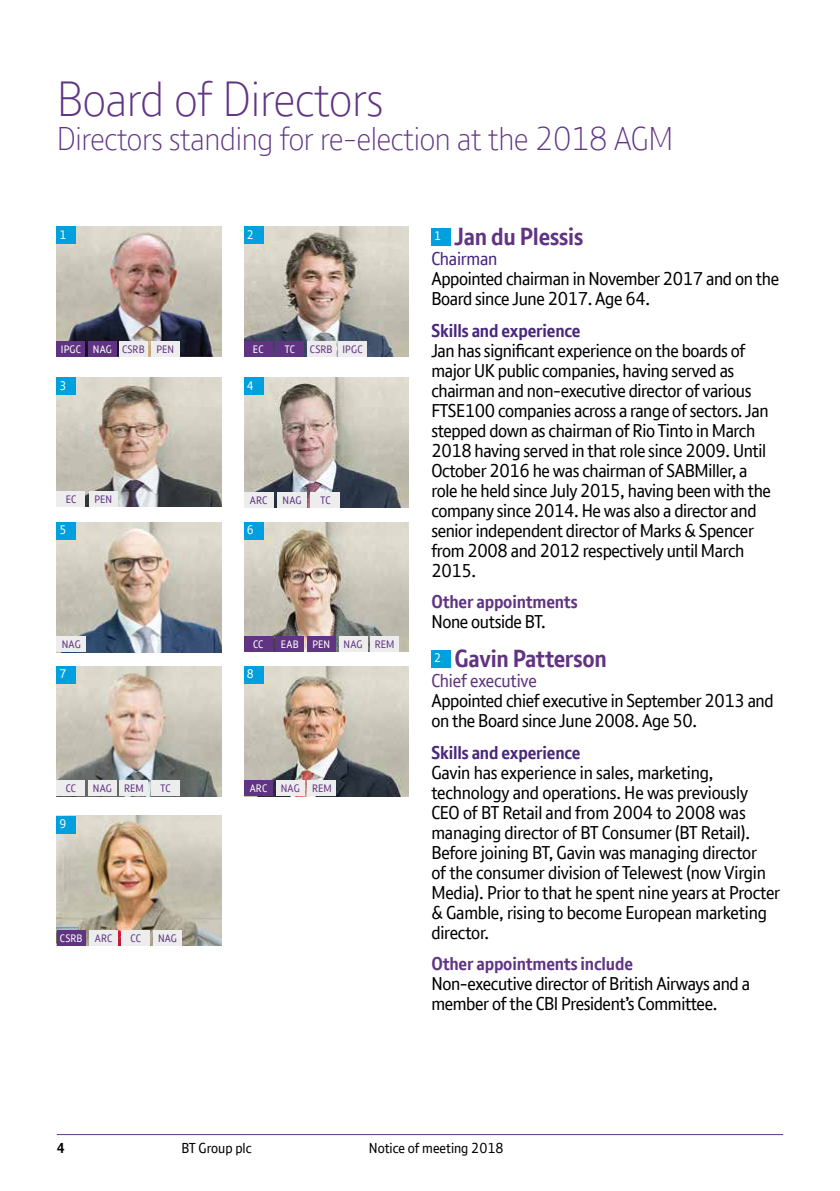
<style>
.page{position:relative;width:840px;height:1191px;background:#fff}
.page>*{position:absolute;margin:0;border:0;box-sizing:border-box;transform-origin:0 0}
.t1{font:300 48px "BT Font";letter-spacing:-.005em;color:#603483}
.t2{font:300 32px "BT Font";letter-spacing:-.01em;color:#603483}
.t3{font:700 24px "BT Font";letter-spacing:-.01em;color:#603483}
.t4{font:18px/20px "BT Font";letter-spacing:-.02em;color:#000}
.t5{font:700 18px "BT Font";letter-spacing:-.01em;color:#603483}
.t6{font:700 18px "BT Font";letter-spacing:-.01em;color:#49267f}
.t7{font:18px "BT Font";letter-spacing:-.01em;color:#603483}
.t8{font:18px "BT Font";letter-spacing:-.01em;color:#49267f}
.t9{font:14px "BT Font";color:#000}
.t10{font:700 14px "BT Font";color:#000}
.t11{font:12px "BT Font";color:#fff}
.t12{font:10.4px "BT Font";letter-spacing:.01em;color:#603483}
.t13{font:10.4px "BT Font";letter-spacing:.01em;color:#fff}
.s1{color:#603483}
</style>
<div class="page">
<hr style="left:57px;top:1134px;width:725px;height:1px;background:#603483">
<img style="left:57px;top:227px;width:164px;height:129px">
<img style="left:244px;top:227px;width:164px;height:129px">
<img style="left:57px;top:377px;width:164px;height:130px">
<div style="left:57px;top:491px;width:28px;height:16px;background:#ededed"></div>
<div style="left:89px;top:491px;width:28px;height:16px;background:#ededed"></div>
<div style="left:244px;top:341px;width:28px;height:15px;background:#603483"></div>
<div style="left:275px;top:341px;width:29px;height:15px;background:#603483"></div>
<div style="left:307px;top:341px;width:28px;height:15px;background:#ededed"></div>
<div style="left:338px;top:341px;width:28px;height:15px;background:#ededed"></div>
<img style="left:244px;top:666px;width:164px;height:130px">
<div style="left:244px;top:780px;width:28px;height:16px;background:#603483"></div>
<div style="left:276px;top:780px;width:28px;height:16px;background:#ededed"></div>
<div style="left:307px;top:780px;width:29px;height:16px;background:#ededed"></div>
<img style="left:57px;top:815px;width:164px;height:130px">
<div style="left:89px;top:929px;width:29px;height:16px;background:#ededed"></div>
<div style="left:57px;top:929px;width:29px;height:16px;background:#603483"></div>
<div style="left:121px;top:929px;width:29px;height:16px;background:#ededed"></div>
<div style="left:153px;top:929px;width:29px;height:16px;background:#ededed"></div>
<div style="left:431px;top:228px;width:19px;height:17px;background:#009fdd"></div>
<div style="left:431px;top:650px;width:19px;height:17px;background:#009fdd"></div>
<img style="left:57px;top:522px;width:164px;height:130px">
<div style="left:57px;top:636px;width:29px;height:16px;background:#ededed"></div>
<div style="left:57px;top:227px;width:19px;height:17px;background:#009fdd"></div>
<img style="left:57px;top:666px;width:164px;height:130px">
<div style="left:88px;top:781px;width:28px;height:15px;background:#ededed"></div>
<div style="left:120px;top:781px;width:28px;height:15px;background:#ededed"></div>
<div style="left:57px;top:781px;width:28px;height:15px;background:#ededed"></div>
<div style="left:151px;top:781px;width:28px;height:15px;background:#ededed"></div>
<div style="left:57px;top:378px;width:19px;height:17px;background:#009fdd"></div>
<img style="left:244px;top:378px;width:164px;height:129px">
<div style="left:244px;top:492px;width:29px;height:15px;background:#ededed"></div>
<div style="left:277px;top:492px;width:29px;height:15px;background:#ededed"></div>
<div style="left:311px;top:492px;width:29px;height:15px;background:#ededed"></div>
<div style="left:57px;top:522px;width:19px;height:17px;background:#009fdd"></div>
<img style="left:244px;top:522px;width:164px;height:130px">
<div style="left:275px;top:637px;width:29px;height:15px;background:#603483"></div>
<div style="left:307px;top:637px;width:28px;height:15px;background:#603483"></div>
<div style="left:339px;top:637px;width:28px;height:15px;background:#ededed"></div>
<div style="left:370px;top:637px;width:28px;height:15px;background:#ededed"></div>
<div style="left:244px;top:637px;width:28px;height:15px;background:#603483"></div>
<div style="left:57px;top:666px;width:19px;height:17px;background:#009fdd"></div>
<div style="left:57px;top:816px;width:19px;height:17px;background:#009fdd"></div>
<div style="left:244px;top:227px;width:19px;height:17px;background:#009fdd"></div>
<div style="left:244px;top:378px;width:19px;height:17px;background:#009fdd"></div>
<div style="left:244px;top:522px;width:19px;height:17px;background:#009fdd"></div>
<div style="left:244px;top:666px;width:19px;height:17px;background:#009fdd"></div>
<div style="left:151px;top:341px;width:28px;height:15px;background:#ededed"></div>
<div style="left:119px;top:341px;width:28px;height:15px;background:#ededed"></div>
<div style="left:57px;top:341px;width:28px;height:15px;background:#603483"></div>
<div style="left:88px;top:341px;width:28px;height:15px;background:#603483"></div>
<h1 class="t1" style="left:57px;top:68px;width:328px">Board of Directors</h1>
<h2 class="t2" style="left:57px;top:118px;width:617px">Directors standing for re-election at the 2018 AGM</h2>
<p class="t11" style="left:60px;top:227px;width:8px">1</p>
<p class="t13" style="left:61px;top:342px;width:115px">IPGC NAG <span class="s1">CSRB PEN</span></p>
<p class="t11" style="left:60px;top:378px;width:8px">3</p>
<p class="t12" style="left:66px;top:493px;width:12px">EC</p>
<p class="t12" style="left:94px;top:493px;width:19px">PEN</p>
<p class="t11" style="left:60px;top:522px;width:8px">5</p>
<p class="t12" style="left:62px;top:637px;width:20px">NAG</p>
<p class="t11" style="left:60px;top:666px;width:8px">7</p>
<p class="t12" style="left:66px;top:782px;width:6px">cc</p>
<p class="t12" style="left:93px;top:782px;width:7px">nag</p>
<p class="t12" style="left:124px;top:782px;width:7px">rem</p>
<p class="t12" style="left:160px;top:782px;width:12px">TC</p>
<p class="t11" style="left:60px;top:816px;width:8px">9</p>
<p class="t13" style="left:60px;top:931px;width:54px">CSRB <span class="s1">ARC</span></p>
<p class="t12" style="left:131px;top:931px;width:12px">CC</p>
<p class="t12" style="left:158px;top:931px;width:20px">NAG</p>
<p class="t11" style="left:247px;top:227px;width:8px">2</p>
<p class="t13" style="left:253px;top:342px;width:12px">EC</p>
<p class="t13" style="left:284px;top:342px;width:12px">TC</p>
<p class="t12" style="left:310px;top:342px;width:54px">CSRB IPGC</p>
<p class="t11" style="left:247px;top:378px;width:8px">4</p>
<p class="t12" style="left:250px;top:493px;width:19px">ARC</p>
<p class="t12" style="left:282px;top:493px;width:20px">NAG</p>
<p class="t12" style="left:320px;top:493px;width:12px">TC</p>
<p class="t11" style="left:247px;top:522px;width:8px">6</p>
<p class="t13" style="left:253px;top:638px;width:12px">CC</p>
<p class="t13" style="left:280px;top:638px;width:19px">EAB</p>
<p class="t13" style="left:312px;top:638px;width:19px">PEN</p>
<p class="t12" style="left:343px;top:638px;width:52px">NAG REM</p>
<p class="t11" style="left:247px;top:666px;width:8px">8</p>
<p class="t13" style="left:249px;top:782px;width:19px">ARC</p>
<p class="t12" style="left:280px;top:782px;width:53px">NAG REM</p>
<h3 class="t3" style="left:434px;top:221px;width:151px"><sup>1</sup> Jan du Plessis</h3>
<p class="t8" style="left:431px;top:247px;width:68px">Chairman</p>
<p class="t4" style="left:431px;top:269px;width:349px">Appointed chairman in November 2017 and on the<br>Board since June 2017. Age 64.</p>
<p class="t6" style="left:431px;top:318px;width:151px">Skills and experience</p>
<p class="t4" style="left:431px;top:340px;width:341px">Jan has significant experience on the boards of major UK public companies, having served as chairman and non-executive director of various FTSE100 companies across a range of sectors. Jan stepped down as chairman of Rio Tinto in March 2018 having served in that role since 2009. Until October 2016 he was chairman of SABMiller, a role he held since July 2015, having been with the company since 2014. He was also a director and senior independent director of Marks &amp; Spencer from 2008 and 2012 respectively until March 2015.</p>
<p class="t5" style="left:431px;top:590px;width:148px">Other appointments</p>
<p class="t4" style="left:431px;top:611px;width:116px">None outside BT.</p>
<h3 class="t3" style="left:434px;top:643px;width:174px"><sup>2</sup> Gavin Patterson</h3>
<p class="t7" style="left:431px;top:669px;width:107px">Chief executive</p>
<p class="t4" style="left:431px;top:691px;width:344px">Appointed chief executive in September 2013 and on the Board since June 2008. Age 50.</p>
<p class="t6" style="left:431px;top:740px;width:151px">Skills and experience</p>
<p class="t4" style="left:431px;top:762px;width:350px">Gavin has experience in sales, marketing, technology and operations. He was previously CEO of BT Retail and from 2004 to 2008 was managing director of BT Consumer (BT Retail).<br>Before joining BT, Gavin was managing director<br>of the consumer division of Telewest (now Virgin Media). Prior to that he spent nine years at Procter &amp; Gamble, rising to become European marketing director.</p>
<p class="t5" style="left:431px;top:952px;width:203px">Other appointments include</p>
<p class="t4" style="left:431px;top:973px;width:320px">Non-executive director of British Airways and a member of the CBI President’s Committee.</p>
<p class="t10" style="left:57px;top:1138px;width:10px">4</p>
<p class="t9" style="left:181px;top:1138px;width:71px">BT Group plc</p>
<p class="t9" style="left:369px;top:1138px;width:136px">Notice of meeting 2018</p>
</div>
